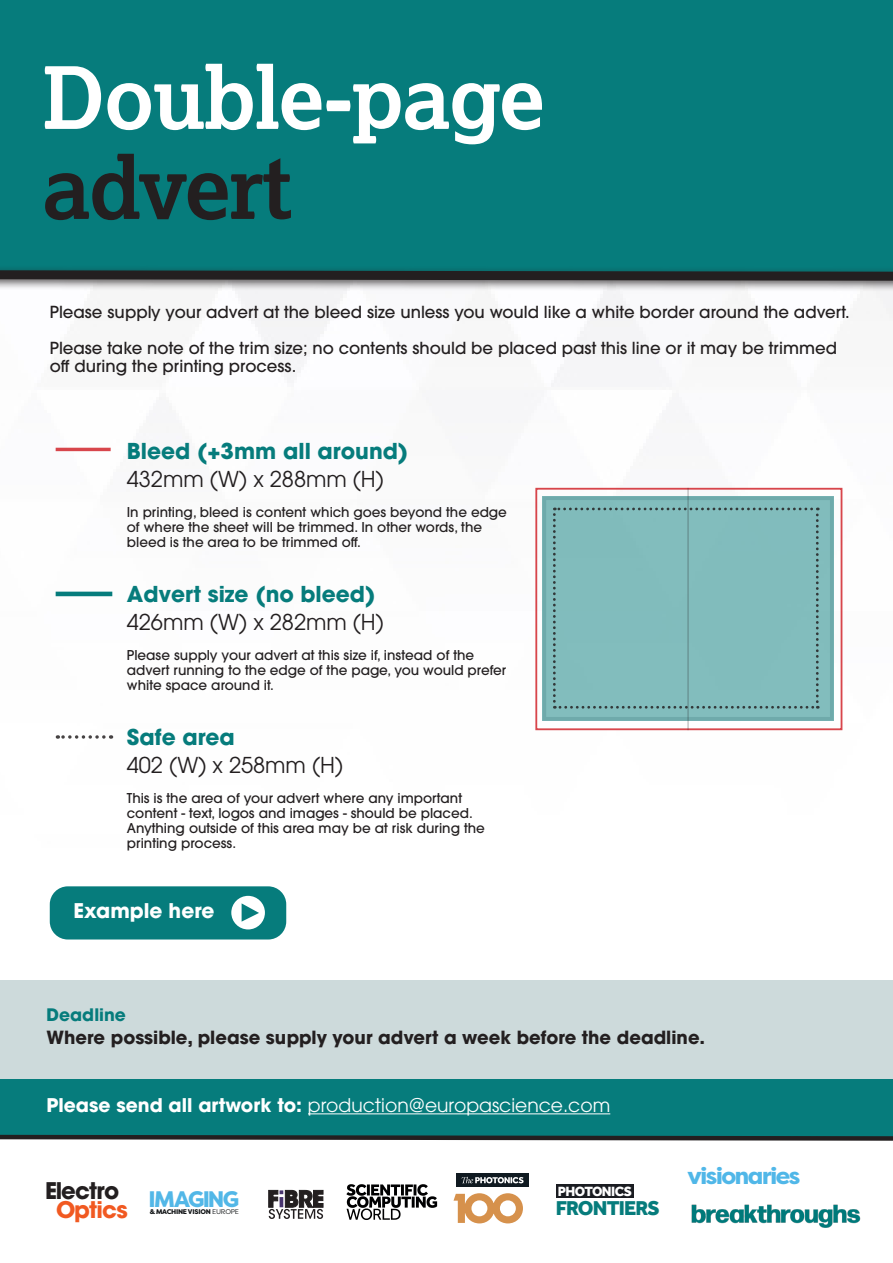
<style>
.page{position:relative;width:893px;height:1263px;background:#fff}
.page>*{position:absolute;margin:0;border:0;box-sizing:border-box;transform-origin:0 0}
.News_head{font:700 85.95px "Lexia";letter-spacing:-.02em;color:#fff}
.News_head-2{font:700 85.95px "Lexia";letter-spacing:-.02em;color:#231f20}
.t1{font:800 23.4px "Filson Pro";letter-spacing:-.06em;color:#50b7e8}
.t2{font:700 22.8px "ITC Avant Garde Pro";letter-spacing:-.035em;color:#231f20}
.t3{font:700 22.8px "ITC Avant Garde Pro";letter-spacing:-.04em;color:#f15921}
.t4{font:800 22.5px "Filson Pro";letter-spacing:-.08em;color:#52b7e7}
.Body_no_indent{font:21.75px/27.6px "ITC Avant Garde Pro";color:#231f20}
.Body_no_indent-2{font:700 21.75px "ITC Avant Garde Pro";color:#067c7c}
.t5{font:800 20.55px "Effra";letter-spacing:-.04em;color:#067c7c}
.Body_no_indent-3{font:700 20.1px "ITC Avant Garde Pro";color:#fff}
.t6{font:18.75px "ITC Avant Garde Pro";color:#fff}
.Body_no_indent-4{font:700 18px "ITC Avant Garde Pro";color:#231f20}
.Body_no_indent-5{font:700 17.1px "ITC Avant Garde Pro";color:#067c7c}
.Body_no_indent-6{font:500 16.5px/18px "ITC Avant Garde Pro";color:#231f20}
.t7{font:800 13.8px "Effra";letter-spacing:-.04em;color:#fff}
.Body_no_indent-7{font:500 13.5px/15px "ITC Avant Garde Pro";color:#231f20}
.t8{font:800 6.75px "Filson Pro";letter-spacing:-.035em;color:#101315}
.s1{font-weight:700;color:#067c7c}
.s2{font-weight:700}
.s3{font-weight:400}
</style>
<div class="page">
<div style="left:0;top:0;width:893px;height:274px;background:#067c7c"></div>
<img style="left:0;top:292px;width:893px;height:689px">
<div style="left:0;top:265px;width:893px;height:27px;background:#231f20;opacity:.75"></div>
<svg style="left:0;top:265px;width:893px;height:20px"></svg>
<hr style="left:56px;top:448px;width:55px;height:3px;background:#d1232a">
<svg style="left:57px;top:735px;width:47px;height:4px"></svg>
<hr style="left:56px;top:592px;width:56px;height:4px;background:#067c7c">
<div style="left:535px;top:488px;width:307px;height:242px;border:2px solid #d1232a"></div>
<svg style="left:542px;top:496px;width:292px;height:225px;background:#7bb6b6"></svg>
<div style="left:553px;top:508px;width:266px;height:201px;background:#81bcbc"></div>
<hr style="left:687px;top:488px;width:2px;height:242px;background:#231f20">
<div style="left:50px;top:886px;width:236px;height:53px;background:#067c7c;border-radius:18px"></div>
<div style="left:231px;top:896px;width:34px;height:33px;background:#fff;border-radius:50%"></div>
<svg style="left:242px;top:903px;width:17px;height:19px"></svg>
<div style="left:0;top:1079px;width:893px;height:57px;background:#067c7c"></div>
<hr style="left:308px;top:1113px;width:302px;height:1px;background:#fff">
<div style="left:0;top:981px;width:893px;height:98px;background:#cddadb"></div>
<svg style="left:268px;top:1190px;width:55px;height:29px"></svg>
<svg style="left:346px;top:1184px;width:91px;height:36px"></svg>
<div style="left:456px;top:1174px;width:72px;height:13px;background:#101a21"></div>
<svg style="left:462px;top:1177px;width:62px;height:6px"></svg>
<svg style="left:453px;top:1193px;width:70px;height:30px"></svg>
<img style="left:691px;top:1204px;width:170px;height:24px">
<div style="left:556px;top:1184px;width:78px;height:14px;background:#1a1c21"></div>
<svg style="left:0;top:1134px;width:893px;height:7px"></svg>
<p class="News_head" style="left:42px;top:44px;width:504px">Double-page</p>
<p class="News_head-2" style="left:42px;top:134px;width:251px">advert</p>
<p class="Body_no_indent-6" style="left:50px;top:303px;width:801px">Please supply your advert at the bleed size unless you would like a white border around the advert.</p>
<p class="Body_no_indent-6" style="left:50px;top:339px;width:789px">Please take note of the trim size; no contents should be placed past this line or it may be trimmed off during the printing process.</p>
<p class="Body_no_indent-2" style="left:127px;top:437px;width:283px">Bleed (+3mm all around)</p>
<p class="Body_no_indent" style="left:127px;top:465px;width:259px">432mm (W) x 288mm (H)</p>
<p class="Body_no_indent-7" style="left:127px;top:505px;width:381px">In printing, bleed is content which goes beyond the edge of where the sheet will be trimmed. In other words, the bleed is the area to be trimmed off.</p>
<p class="Body_no_indent-2" style="left:127px;top:580px;width:250px">Advert size (no bleed)</p>
<p class="Body_no_indent" style="left:127px;top:608px;width:259px">426mm (W) x 282mm (H)</p>
<p class="Body_no_indent-7" style="left:127px;top:647px;width:381px">Please supply your advert at this size if, instead of the advert running to the edge of the page, you would prefer white space around it.</p>
<p class="Body_no_indent" style="left:127px;top:723px;width:218px"><span class="s1">Safe area<br></span>402 (W) x 258mm (H)</p>
<p class="Body_no_indent-7" style="left:127px;top:790px;width:360px">This is the area of your advert where any important content - text, logos and images - should be placed.<br>Anything outside of this area may be at risk during the printing process.</p>
<p class="Body_no_indent-3" style="left:73px;top:897px;width:142px">Example here</p>
<p class="Body_no_indent-5" style="left:47px;top:1003px;width:81px">Deadline</p>
<p class="Body_no_indent-4" style="left:47px;top:1025px;width:660px">Where possible, please supply your advert a week before the deadline.</p>
<p class="t6" style="left:47px;top:1093px;width:565px"><span class="s2">Please send all artwork to:</span> production@europascience.com</p>
<p class="t2" style="left:45px;top:1175px;width:76px">Electro</p>
<p class="t4" style="left:149px;top:1185px;width:92px">IMAGING</p>
<p class="t3" style="left:56px;top:1194px;width:73px">Optics</p>
<p class="t8" style="left:150px;top:1207px;width:91px">&amp; MACHINE VISION <span class="s3">EUROPE</span></p>
<p class="t7" style="left:558px;top:1183px;width:76px">PHOTONICS</p>
<p class="t5" style="left:556px;top:1196px;width:105px">FRONTIERS</p>
<p class="t1" style="left:687px;top:1161px;width:114px">visionaries</p>
</div>
